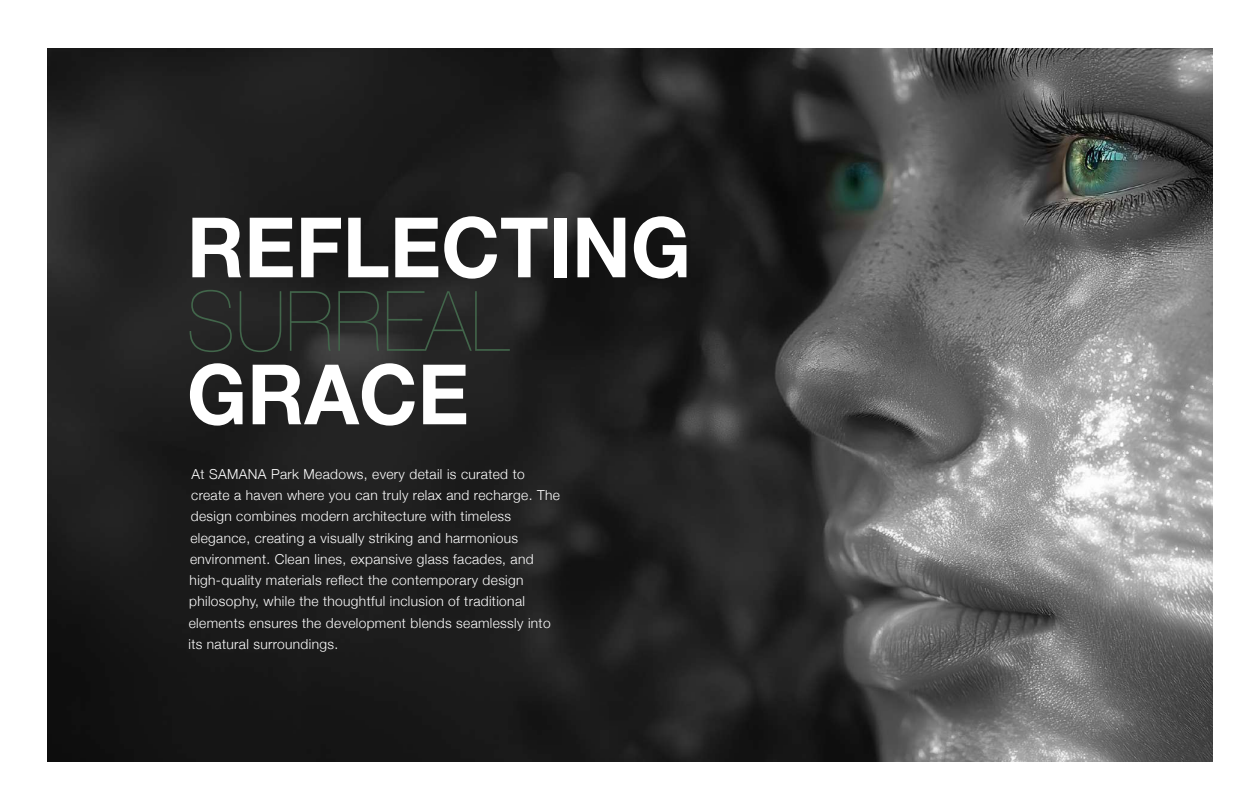
<style>
.page{position:relative;width:1260px;height:810px;background:#fff}
.page>*{position:absolute;margin:0;border:0;box-sizing:border-box;transform-origin:0 0}
.t1{font:700 83.38px "Helvetica Neue";color:#fff;scale:.95 1}
.t2{font:200 83.38px "Helvetica Neue";color:#42664b;scale:.95 1}
.t3{font:300 13.75px/21.2px "Helvetica Neue";letter-spacing:.025em;color:#fff}
</style>
<div class="page">
<img style="left:48px;top:48px;width:1164px;height:714px">
<h1 class="t1" style="left:187px;top:182px;width:532px">REFLECTING</h1>
<h1 class="t2" style="left:187px;top:256px;width:341px">SURREAL</h1>
<h1 class="t1" style="left:187px;top:329px;width:299px">GRACE</h1>
<p class="t3" style="left:188px;top:462px;width:373px">At SAMANA Park Meadows, every detail is curated to create a haven where you can truly relax and recharge. The design combines modern architecture with timeless elegance, creating a visually striking and harmonious environment. Clean lines, expansive glass facades, and high-quality materials reflect the contemporary design philosophy, while the thoughtful inclusion of traditional elements ensures the development blends seamlessly into its natural surroundings.</p>
</div>
